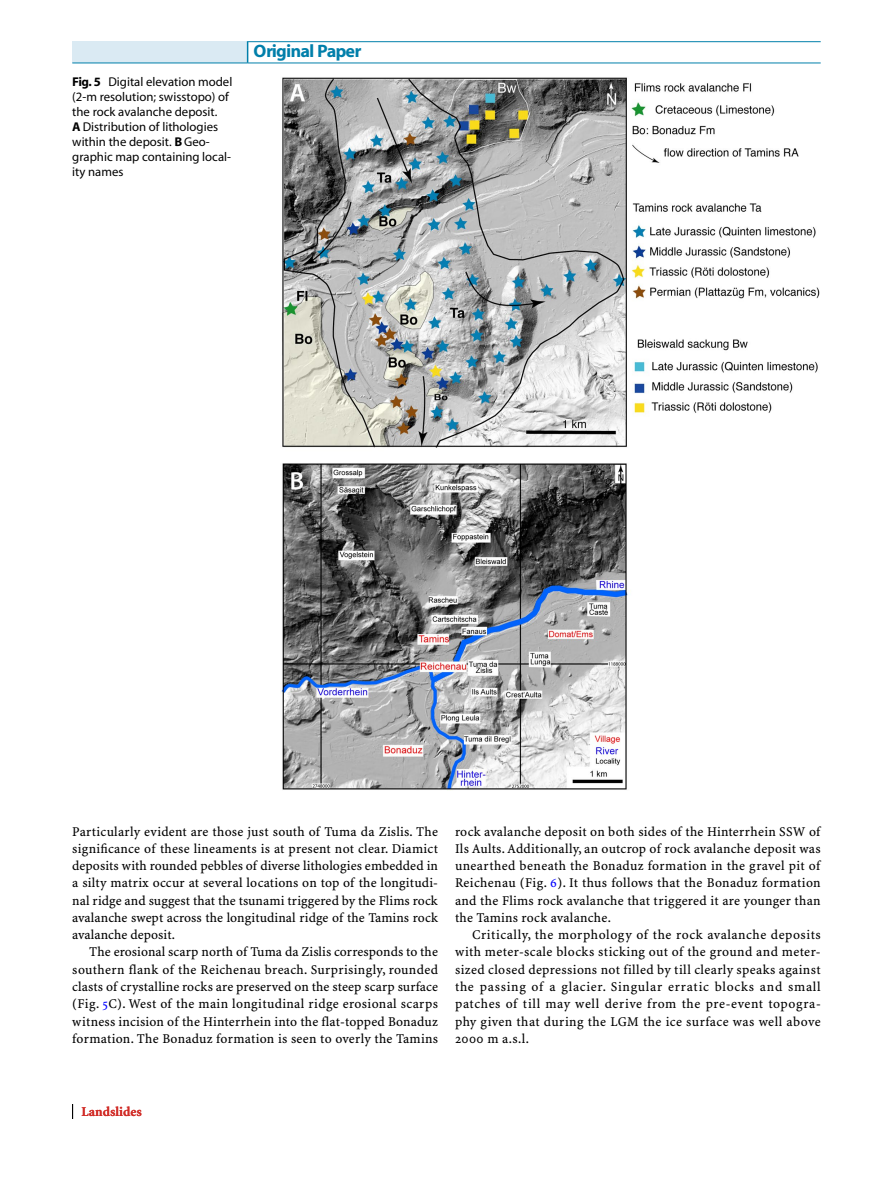
<style>
.page{position:relative;width:893px;height:1187px;background:#fff}
.page>*{position:absolute;margin:0;border:0;box-sizing:border-box;transform-origin:0 0}
.t1{font:700 18px "S Myriad";color:#007faa}
.t2{font:13.5px/17.2px "S Minion Plus";letter-spacing:.02em;color:#000;text-align:justify}
.t3{font:13.5px "S Minion Plus Bold 3";color:#d12d28}
.t4{font:12.75px/15px "S Myriad";color:#000}
.s1{font-weight:700}
.s2{color:#00f}
</style>
<div class="page">
<div style="left:72px;top:42px;width:176px;height:21px;background:#daeaf3"></div>
<svg style="left:247px;top:42px;width:1px;height:21px"></svg>
<hr style="left:72px;top:63px;width:176px;height:1px;background:#007faa">
<hr style="left:247px;top:41px;width:574px;height:1px;background:#007faa">
<hr style="left:248px;top:63px;width:573px;height:1px;background:#007faa">
<svg style="left:72px;top:1104px;width:1px;height:14px"></svg>
<img style="left:281px;top:77px;width:539px;height:713px">
<p class="t4" style="left:72px;top:75px;width:162px"><span class="s1">Fig. 5</span> Digital elevation model (2-m resolution; swisstopo) of the rock avalanche deposit.<br><span class="s1">A</span> Distribution of lithologies within the deposit. <span class="s1">B</span> Geo&shy;graphic map containing local&shy;ity names</p>
<h1 class="t1" style="left:254px;top:42px;width:108px">Original Paper</h1>
<p class="t2" style="left:72px;top:822px;width:367px">Particularly evident are those just south of Tuma da Zislis. The significance of these lineaments is at present not clear. Diamict deposits with rounded pebbles of diverse lithologies embedded in a silty matrix occur at several locations on top of the longitudi&shy;nal ridge and suggest that the tsunami triggered by the Flims rock avalanche swept across the longitudinal ridge of the Tamins rock avalanche deposit.</p>
<p class="t2" style="left:72px;top:943px;width:367px;text-indent:17px">The erosional scarp north of Tuma da Zislis corresponds to the southern flank of the Reichenau breach. Surprisingly, rounded clasts of crystalline rocks are preserved on the steep scarp surface (Fig. <span class="s2">5</span>C). West of the main longitudinal ridge erosional scarps witness incision of the Hinterrhein into the flat-topped Bonaduz formation. The Bonaduz formation is seen to overly the Tamins</p>
<p class="t2" style="left:455px;top:822px;width:367px">rock avalanche deposit on both sides of the Hinterrhein SSW of Ils Aults. Additionally, an outcrop of rock avalanche deposit was unearthed beneath the Bonaduz formation in the gravel pit of Reichenau (Fig. <span class="s2">6</span>). It thus follows that the Bonaduz formation and the Flims rock avalanche that triggered it are younger than the Tamins rock avalanche.</p>
<p class="t2" style="left:455px;top:926px;width:367px;text-indent:17px">Critically, the morphology of the rock avalanche deposits with meter-scale blocks sticking out of the ground and meter&shy;sized closed depressions not filled by till clearly speaks against the passing of a glacier. Singular erratic blocks and small patches of till may well derive from the pre-event topogra&shy;phy given that during the LGM the ice surface was well above 2000 m a.s.l.</p>
<p class="t3" style="left:81px;top:1103px;width:62px">Landslides</p>
</div>
